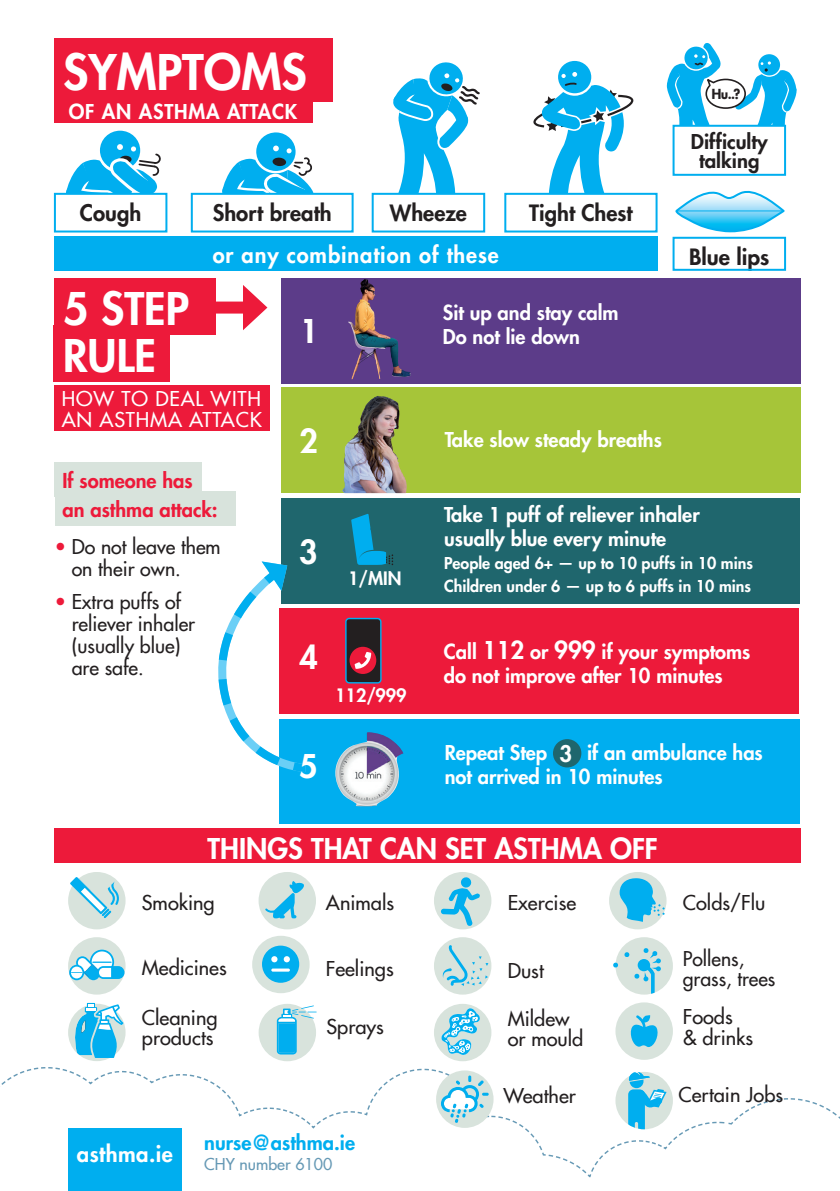
<style>
.page{position:relative;width:840px;height:1191px;background:#fff}
.page>*{position:absolute;margin:0;border:0;box-sizing:border-box;transform-origin:0 0}
.t1{font:800 48px "Futura";color:#fff}
.t2{font:800 44px "Futura";color:#fff}
.t3{font:800 32px "Futura";color:#fff}
.t4{font:800 28px "Futura";color:#fff}
.t5{font:800 22px "Futura";color:#231f20}
.t6{font:800 22px "Futura Std";letter-spacing:.04em;color:#fff}
.t7{font:800 22px "Futura";letter-spacing:.02em;color:#fff}
.t8{font:500 20px/20px "Futura";color:#231f20}
.t9{font:800 20px/24px "Futura";color:#fff}
.t10{font:800 20px/29px "Futura Std";color:#ed1a3a}
.t11{font:500 20px "Futura";letter-spacing:.04em;color:#fff}
.t12{font:800 20px/18.8px "Futura";color:#231f20;text-align:center}
.t13{font:800 20px "Futura";letter-spacing:.04em;color:#fff}
.t14{font:800 20px "Futura";color:#00aeef}
.t15{font:800 18px "Futura Std";color:#fff}
.t16{font:800 16px/23.2px "Futura";color:#fff}
.t17{font:500 16px "Futura";color:#6699b5}
.t18{font:800 14.6px "Futura BQ";color:#231f20}
.s1{color:#ed1a3a}
.s2{font-size:24px}
.s3{font-size:22px}
</style>
<div class="page">
<svg style="left:1px;top:1067px;width:838px;height:124px"></svg>
<div style="left:68px;top:1128px;width:113px;height:63px;background:#00aeef"></div>
<div style="left:281px;top:278px;width:518px;height:105px;background:#5c3c89"></div>
<div style="left:281px;top:387px;width:518px;height:106px;background:#a6c539"></div>
<div style="left:281px;top:498px;width:517px;height:105px;background:#1f666d"></div>
<div style="left:279px;top:608px;width:519px;height:106px;background:#ed1a3a"></div>
<div style="left:279px;top:719px;width:520px;height:104px;background:#00aeef"></div>
<div style="left:615px;top:937px;width:57px;height:57px;background:#d8e3dc;border-radius:50%"></div>
<svg style="left:613px;top:962px;width:5px;height:5px"></svg>
<svg style="left:624px;top:948px;width:36px;height:45px"></svg>
<div style="left:68px;top:872px;width:57px;height:57px;background:#d8e3dc;border-radius:29px"></div>
<svg style="left:70px;top:877px;width:49px;height:41px"></svg>
<div style="left:615px;top:1002px;width:57px;height:57px;background:#d8e3dc;border-radius:50%"></div>
<svg style="left:630px;top:1015px;width:28px;height:32px"></svg>
<div style="left:252px;top:935px;width:57px;height:58px;background:#d8e3dc;border-radius:50%"></div>
<div style="left:262px;top:945px;width:37px;height:37px;background:#00aeef;border-radius:50%"></div>
<svg style="left:271px;top:956px;width:19px;height:15px"></svg>
<div style="left:608px;top:872px;width:58px;height:57px;background:#d8e3dc;border-radius:50%"></div>
<svg style="left:619px;top:877px;width:45px;height:45px"></svg>
<div style="left:258px;top:872px;width:58px;height:57px;background:#d8e3dc;border-radius:50%"></div>
<svg style="left:265px;top:881px;width:39px;height:37px"></svg>
<div style="left:433px;top:872px;width:58px;height:57px;background:#d8e3dc;border-radius:50%"></div>
<svg style="left:440px;top:876px;width:40px;height:50px"></svg>
<div style="left:68px;top:937px;width:57px;height:57px;background:#d8e3dc;border-radius:50%"></div>
<svg style="left:69px;top:949px;width:55px;height:31px"></svg>
<div style="left:433px;top:1003px;width:58px;height:58px;background:#d8e3dc;border-radius:50%"></div>
<svg style="left:441px;top:1008px;width:39px;height:47px"></svg>
<div style="left:68px;top:1003px;width:57px;height:58px;background:#d8e3dc;border-radius:50%"></div>
<div style="left:87px;top:1002px;width:8px;height:6px;background:#00aeef"></div>
<svg style="left:74px;top:1004px;width:49px;height:54px"></svg>
<div style="left:258px;top:1003px;width:58px;height:58px;background:#d8e3dc;border-radius:50%"></div>
<svg style="left:301px;top:1005px;width:13px;height:4px"></svg>
<svg style="left:277px;top:1008px;width:39px;height:46px"></svg>
<div style="left:436px;top:1070px;width:57px;height:57px;background:#d8e3dc;border-radius:50%"></div>
<svg style="left:431px;top:1069px;width:58px;height:53px"></svg>
<svg style="left:548px;top:1071px;width:168px;height:102px"></svg>
<div style="left:54px;top:828px;width:745px;height:34px;background:#ed1a3a"></div>
<svg style="left:218px;top:561px;width:87px;height:211px"></svg>
<div style="left:433px;top:937px;width:58px;height:57px;background:#d8e3dc;border-radius:50%"></div>
<svg style="left:442px;top:945px;width:46px;height:41px"></svg>
<div style="left:552px;top:739px;width:29px;height:28px;background:#1f666d;border-radius:50%"></div>
<div style="left:54px;top:38px;width:278px;height:64px;background:#ed1a3a"></div>
<div style="left:54px;top:98px;width:258px;height:25px;background:#ed1a3a"></div>
<div style="left:54px;top:237px;width:603px;height:34px;background:#00aeef"></div>
<div style="left:55px;top:462px;width:147px;height:34px;background:#d8e3dc"></div>
<div style="left:55px;top:491px;width:180px;height:34px;background:#d8e3dc"></div>
<div style="left:557px;top:61px;width:34px;height:32px;background:#00aeef;border-radius:50%"></div>
<div style="left:100px;top:131px;width:40px;height:39px;background:#00aeef;border-radius:50%"></div>
<div style="left:256px;top:132px;width:40px;height:39px;background:#00aeef;border-radius:50%"></div>
<svg style="left:54px;top:144px;width:113px;height:88px"></svg>
<svg style="left:191px;top:145px;width:162px;height:87px"></svg>
<svg style="left:371px;top:62px;width:114px;height:170px"></svg>
<svg style="left:504px;top:72px;width:153px;height:160px"></svg>
<svg style="left:666px;top:43px;width:130px;height:133px"></svg>
<svg style="left:672px;top:190px;width:113px;height:81px"></svg>
<div style="left:54px;top:325px;width:116px;height:56px;background:#ed1a3a"></div>
<div style="left:153px;top:301px;width:105px;height:12px;background:#ed1a3a;border-radius:6px"></div>
<svg style="left:243px;top:285px;width:24px;height:45px"></svg>
<div style="left:54px;top:278px;width:162px;height:56px;background:#ed1a3a"></div>
<div style="left:54px;top:406px;width:215px;height:25px;background:#ed1a3a"></div>
<div style="left:54px;top:385px;width:215px;height:25px;background:#ed1a3a"></div>
<svg style="left:345px;top:618px;width:36px;height:65px"></svg>
<svg style="left:351px;top:514px;width:42px;height:51px"></svg>
<img style="left:348px;top:279px;width:16px;height:100px">
<img style="left:342px;top:396px;width:64px;height:97px">
<img style="left:335px;top:732px;width:68px;height:74px">
<h1 class="t1" style="left:63px;top:42px;width:245px">SYMPTOMS</h1>
<p class="t13" style="left:69px;top:99px;width:230px">OF AN ASTHMA ATTACK</p>
<p class="t5" style="left:80px;top:199px;width:63px">Cough</p>
<p class="t5" style="left:213px;top:199px;width:120px">Short breath</p>
<p class="t5" style="left:389px;top:199px;width:79px">Wheeze</p>
<p class="t5" style="left:529px;top:199px;width:105px">Tight Chest</p>
<h2 class="t2" style="left:63px;top:281px;width:127px">5 STEP</h2>
<h2 class="t2" style="left:63px;top:328px;width:94px">RULE</h2>
<p class="t6" style="left:212px;top:241px;width:287px">or any combination of these</p>
<h3 class="t3" style="left:299px;top:311px;width:20px">1</h3>
<p class="t9" style="left:442px;top:301px;width:177px">Sit up and stay calm<br>Do not lie down</p>
<p class="t11" style="left:62px;top:386px;width:200px">HOW TO DEAL WITH</p>
<p class="t11" style="left:62px;top:407px;width:201px">AN ASTHMA ATTACK</p>
<h3 class="t3" style="left:299px;top:421px;width:20px">2</h3>
<p class="t9" style="left:444px;top:427px;width:218px">Take slow steady breaths</p>
<p class="t18" style="left:711px;top:85px;width:30px">Hu..?</p>
<p class="t12" style="left:690px;top:133px;width:78px">Difficulty talking</p>
<p class="t5" style="left:688px;top:243px;width:82px">Blue lips</p>
<p class="t10" style="left:62px;top:466px;width:157px">If someone has an asthma attack:</p>
<p class="t8" style="left:72px;top:536px;width:150px;line-height:22px;text-indent:-17px"><span class="s1">•</span> Do not leave them on their own.</p>
<p class="t8" style="left:72px;top:591px;width:125px;line-height:22px;text-indent:-17px"><span class="s1">•</span> Extra puffs of reliever inhaler (usually blue) are safe.</p>
<h3 class="t3" style="left:299px;top:532px;width:20px">3</h3>
<p class="t15" style="left:348px;top:566px;width:55px">1/MIN</p>
<h3 class="t3" style="left:299px;top:637px;width:20px">4</h3>
<h3 class="t3" style="left:299px;top:746px;width:20px">5</h3>
<p class="t15" style="left:335px;top:684px;width:73px">112/999</p>
<p class="t9" style="left:444px;top:502px;width:257px">Take 1 puff of reliever inhaler usually blue every minute</p>
<p class="t16" style="left:444px;top:551px;width:310px">People aged 6+ — up to 10 puffs in 10 mins<br>Children under 6 — up to 6 puffs in 10 mins</p>
<p class="t9" style="left:443px;top:639px;width:308px">Call <span class="s2">112</span> or <span class="s2">999</span> if your symptoms do not improve after 10 minutes</p>
<p class="t9" style="left:444px;top:740px;width:319px">Repeat Step <span class="s3">3</span> if an ambulance has not arrived in 10 minutes</p>
<h3 class="t4" style="left:207px;top:830px;width:451px">THINGS THAT CAN SET ASTHMA OFF</h3>
<p class="t8" style="left:142px;top:892px;width:74px">Smoking</p>
<p class="t8" style="left:142px;top:957px;width:86px">Medicines</p>
<p class="t8" style="left:326px;top:892px;width:70px">Animals</p>
<p class="t8" style="left:507px;top:892px;width:70px">Exercise</p>
<p class="t8" style="left:682px;top:892px;width:84px">Colds/Flu</p>
<p class="t8" style="left:326px;top:959px;width:69px">Feelings</p>
<p class="t8" style="left:507px;top:960px;width:38px">Dust</p>
<p class="t8" style="left:682px;top:949px;width:94px">Pollens, grass, trees</p>
<p class="t8" style="left:142px;top:1008px;width:77px">Cleaning products</p>
<p class="t8" style="left:326px;top:1016px;width:59px">Sprays</p>
<p class="t7" style="left:77px;top:1140px;width:97px">asthma.ie</p>
<p class="t14" style="left:204px;top:1129px;width:152px">nurse@asthma.ie</p>
<p class="t17" style="left:204px;top:1153px;width:129px">CHY number 6100</p>
<p class="t8" style="left:507px;top:1008px;width:77px">Mildew or mould</p>
<p class="t8" style="left:682px;top:1007px;width:72px">Foods<br>&amp; drinks</p>
<p class="t8" style="left:503px;top:1085px;width:74px">Weather</p>
<p class="t8" style="left:678px;top:1084px;width:106px">Certain Jobs</p>
</div>
